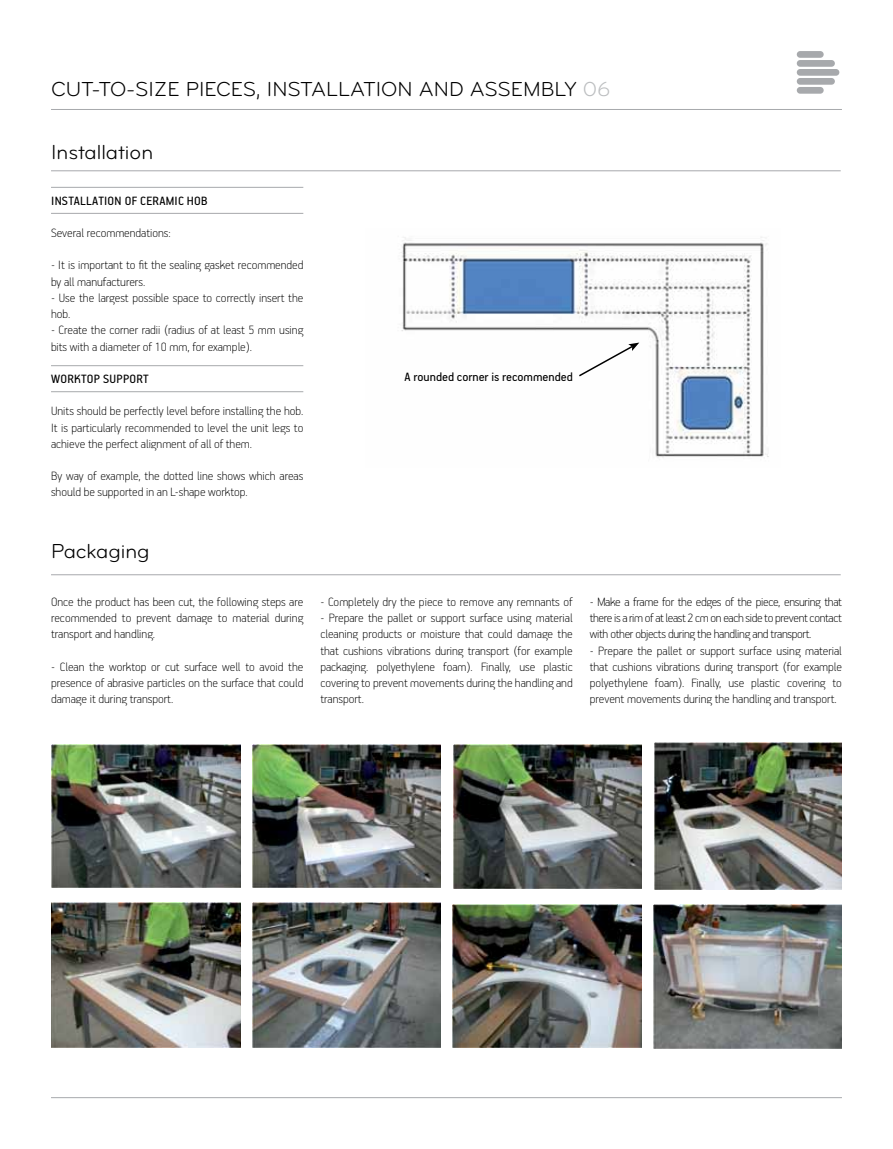
<style>
.page{position:relative;width:893px;height:1149px;background:#fff}
.page>*{position:absolute;margin:0;border:0;box-sizing:border-box;transform-origin:0 0}
.t1{font:21px "Bryant Regular Alt No 1";color:#000}
.t2{font:100 13.5px/16.2px "PF Handbook Pro";color:#000;text-align:justify}
.t3{font:13.5px "PF Handbook Pro";color:#000}
.s1{color:#bcbec0}
</style>
<div class="page">
<hr style="left:51px;top:109px;width:791px;height:1px;background:#a7a9ac">
<hr style="left:51px;top:1096px;width:791px;height:1px;background:#a7a9ac">
<hr style="left:51px;top:170px;width:790px;height:1px;background:#a7a9ac">
<hr style="left:51px;top:187px;width:252px;height:1px;background:#a7a9ac">
<hr style="left:51px;top:213px;width:252px;height:1px;background:#a7a9ac">
<hr style="left:51px;top:365px;width:252px;height:1px;background:#a7a9ac">
<hr style="left:51px;top:391px;width:252px;height:1px;background:#a7a9ac">
<img style="left:401px;top:237px;width:368px;height:221px">
<svg style="left:577px;top:342px;width:62px;height:35px"></svg>
<hr style="left:51px;top:574px;width:790px;height:1px;background:#a7a9ac">
<img style="left:51px;top:744px;width:189px;height:142px">
<img style="left:252px;top:744px;width:188px;height:143px">
<img style="left:453px;top:744px;width:188px;height:144px">
<img style="left:654px;top:742px;width:188px;height:147px">
<img style="left:51px;top:902px;width:189px;height:145px">
<img style="left:252px;top:902px;width:188px;height:145px">
<img style="left:453px;top:904px;width:188px;height:143px">
<img style="left:654px;top:904px;width:188px;height:143px">
<svg style="left:797px;top:51px;width:42px;height:43px"></svg>
<h1 class="t1" style="left:51px;top:78px;width:561px">CUT-TO-SIZE PIECES, INSTALLATION AND ASSEMBLY <span class="s1">06</span></h1>
<h1 class="t1" style="left:51px;top:141px;width:104px">Installation</h1>
<p class="t3" style="left:51px;top:192px;width:7px">Installat</p>
<p class="t3" style="left:104px;top:192px;width:44px">ionofceram</p>
<p class="t3" style="left:174px;top:192px;width:20px">ic hob</p>
<p class="t2" style="left:51px;top:224px;width:121px">Several recommendations:</p>
<p class="t2" style="left:51px;top:256px;width:254px">- It is important to fit the sealing gasket recommended by all manufacturers.</p>
<p class="t2" style="left:51px;top:289px;width:254px">- Use the largest possible space to correctly insert the hob.</p>
<p class="t2" style="left:51px;top:321px;width:254px">- Create the corner radii (radius of at least 5 mm using bits with a diameter of 10 mm, for example).</p>
<p class="t3" style="left:51px;top:370px;width:17px">Worktop</p>
<p class="t3" style="left:103px;top:370px;width:8px">support</p>
<p class="t2" style="left:51px;top:402px;width:254px">Units should be perfectly level before installing the hob.<br>It is particularly recommended to level the unit legs to achieve the perfect alignment of all of them.</p>
<p class="t2" style="left:51px;top:467px;width:254px">By way of example, the dotted line shows which areas should be supported in an L-shape worktop.</p>
<p class="t3" style="left:405px;top:368px;width:170px">A rounded corner is recommended</p>
<h1 class="t1" style="left:51px;top:540px;width:100px">Packaging</h1>
<p class="t2" style="left:51px;top:593px;width:254px">Once the product has been cut, the following steps are recommended to prevent damage to material during transport and handling.</p>
<p class="t2" style="left:51px;top:657px;width:254px">- Clean the worktop or cut surface well to avoid the presence of abrasive particles on the surface that could damage it during transport.</p>
<p class="t2" style="left:320px;top:593px;width:254px">- Completely dry the piece to remove any remnants of</p>
<p class="t2" style="left:320px;top:609px;width:254px">- Prepare the pallet or support surface using material cleaning products or moisture that could damage the that cushions vibrations during transport (for example packaging. polyethylene foam). Finally, use plastic covering to prevent movements during the handling and transport.</p>
<p class="t2" style="left:590px;top:593px;width:254px">- Make a frame for the edges of the piece, ensuring that there is a rim of at least 2 cm on each side to prevent contact with other objects during the handling and transport.</p>
<p class="t2" style="left:590px;top:641px;width:254px">- Prepare the pallet or support surface using material that cushions vibrations during transport (for example polyethylene foam). Finally, use plastic covering to prevent movements during the handling and transport.</p>
</div>
